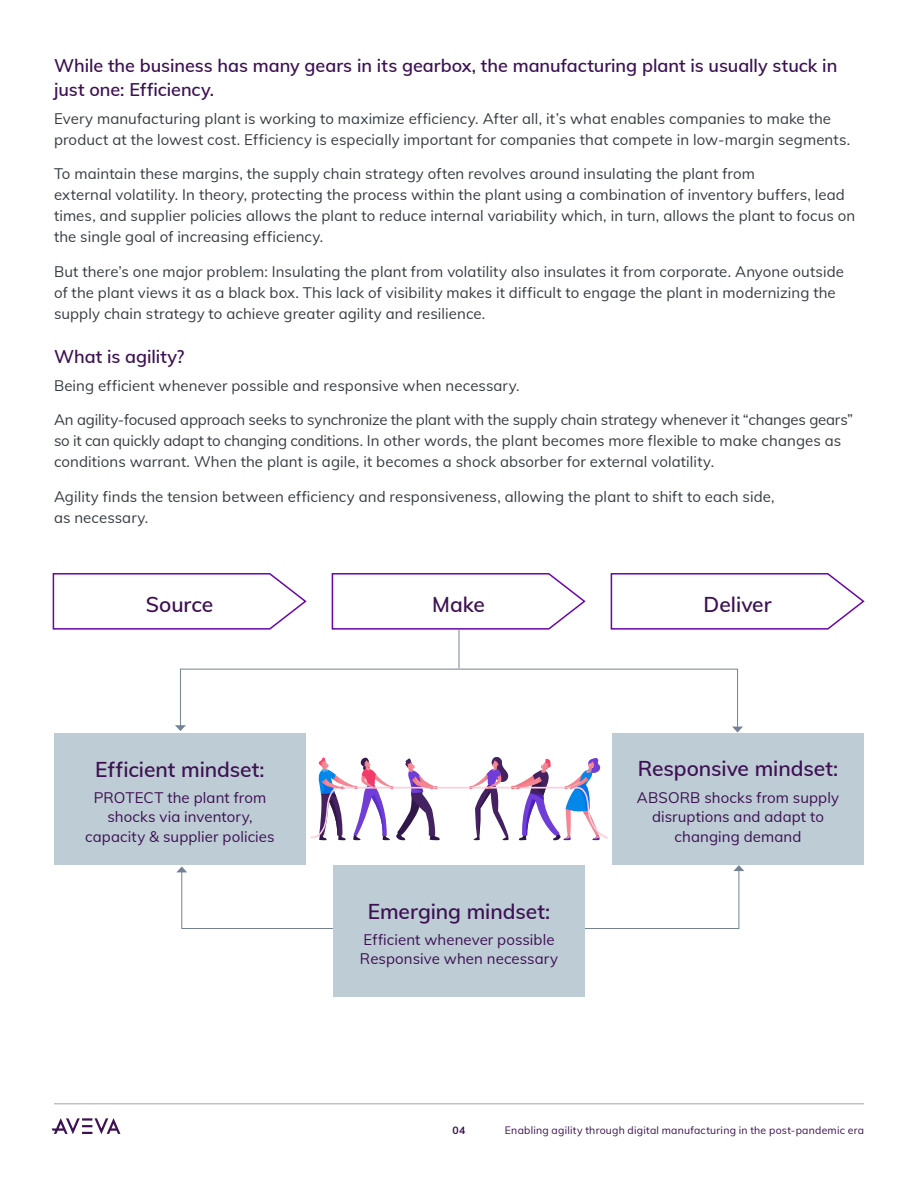
<style>
.page{position:relative;width:918px;height:1188px;background:#fff}
.page>*{position:absolute;margin:0;border:0;box-sizing:border-box;transform-origin:0 0}
.Image___Graph_Captio{font:600 21px "Muli";letter-spacing:-.005em;color:#3d1152}
.S1_Subheadlines{font:600 18px/24px "Muli";letter-spacing:-.005em;color:#3d1152}
.Body_Copy{font:15px/21px "Muli";letter-spacing:.005em;color:#363d42}
.Image___Graph_Captio-2{font:15px/19.5px "Muli";letter-spacing:.005em;color:#3d1152;text-align:center}
.t1{font:10.5px "Muli";letter-spacing:.02em;color:#3d1152}
.t2{font:700 10.5px "Muli";color:#3d1152}
</style>
<div class="page">
<hr style="left:54px;top:1104px;width:810px;height:1px;background:#a3a7a9">
<svg style="left:52px;top:1118px;width:68px;height:16px"></svg>
<svg style="left:176px;top:865px;width:568px;height:64px"></svg>
<svg style="left:52px;top:573px;width:255px;height:57px"></svg>
<svg style="left:331px;top:573px;width:255px;height:59px"></svg>
<svg style="left:610px;top:573px;width:255px;height:57px"></svg>
<div style="left:54px;top:733px;width:252px;height:132px;background:#beccd6"></div>
<div style="left:612px;top:733px;width:252px;height:132px;background:#beccd6"></div>
<div style="left:333px;top:866px;width:252px;height:131px;background:#beccd6"></div>
<hr style="left:459px;top:630px;width:1px;height:38px;background:#738294">
<svg style="left:175px;top:668px;width:568px;height:64px"></svg>
<svg style="left:310px;top:757px;width:298px;height:83px"></svg>
<p class="S1_Subheadlines" style="left:54px;top:53px;width:785px">While the business has many gears in its gearbox, the manufacturing plant is usually stuck in just one: Efficiency.</p>
<p class="Body_Copy" style="left:54px;top:107px;width:798px">Every manufacturing plant is working to maximize efficiency. After all, it’s what enables companies to make the product at the lowest cost. Efficiency is especially important for companies that compete in low-margin segments.</p>
<p class="Body_Copy" style="left:54px;top:163px;width:803px">To maintain these margins, the supply chain strategy often revolves around insulating the plant from<br>external volatility. In theory, protecting the process within the plant using a combination of inventory buffers, lead times, and supplier policies allows the plant to reduce internal variability which, in turn, allows the plant to focus on the single goal of increasing efficiency.</p>
<p class="Body_Copy" style="left:54px;top:260px;width:792px">But there’s one major problem: Insulating the plant from volatility also insulates it from corporate. Anyone outside of the plant views it as a black box. This lack of visibility makes it difficult to engage the plant in modernizing the supply chain strategy to achieve greater agility and resilience.</p>
<p class="S1_Subheadlines" style="left:54px;top:344px;width:132px">What is agility?</p>
<p class="Body_Copy" style="left:54px;top:374px;width:467px">Being efficient whenever possible and responsive when necessary.</p>
<p class="Body_Copy" style="left:54px;top:409px;width:801px">An agility-focused approach seeks to synchronize the plant with the supply chain strategy whenever it “changes gears” so it can quickly adapt to changing conditions. In other words, the plant becomes more flexible to make changes as conditions warrant. When the plant is agile, it becomes a shock absorber for external volatility.</p>
<p class="Body_Copy" style="left:54px;top:485px;width:722px">Agility finds the tension between efficiency and responsiveness, allowing the plant to shift to each side, as necessary.</p>
<p class="Image___Graph_Captio" style="left:146px;top:589px;width:69px">Source</p>
<p class="Image___Graph_Captio" style="left:432px;top:589px;width:54px">Make</p>
<p class="Image___Graph_Captio" style="left:704px;top:589px;width:69px">Deliver</p>
<p class="Image___Graph_Captio" style="left:95px;top:754px;width:171px">Efficient mindset:</p>
<p class="Image___Graph_Captio-2" style="left:85px;top:787px;width:191px">PROTECT the plant from shocks via inventory, capacity &amp; supplier policies</p>
<p class="Image___Graph_Captio" style="left:368px;top:897px;width:184px">Emerging mindset:</p>
<p class="Image___Graph_Captio-2" style="left:363px;top:929px;width:193px">Efficient whenever possible</p>
<p class="Image___Graph_Captio-2" style="left:360px;top:949px;width:200px">Responsive when necessary</p>
<p class="Image___Graph_Captio" style="left:638px;top:753px;width:202px">Responsive mindset:</p>
<p class="Image___Graph_Captio-2" style="left:637px;top:787px;width:204px">ABSORB shocks from supply disruptions and adapt to changing demand</p>
<p class="t2" style="left:453px;top:1123px;width:14px">04</p>
<p class="t1" style="left:505px;top:1122px;width:361px">Enabling agility through digital manufacturing in the post-pandemic era</p>
</div>
